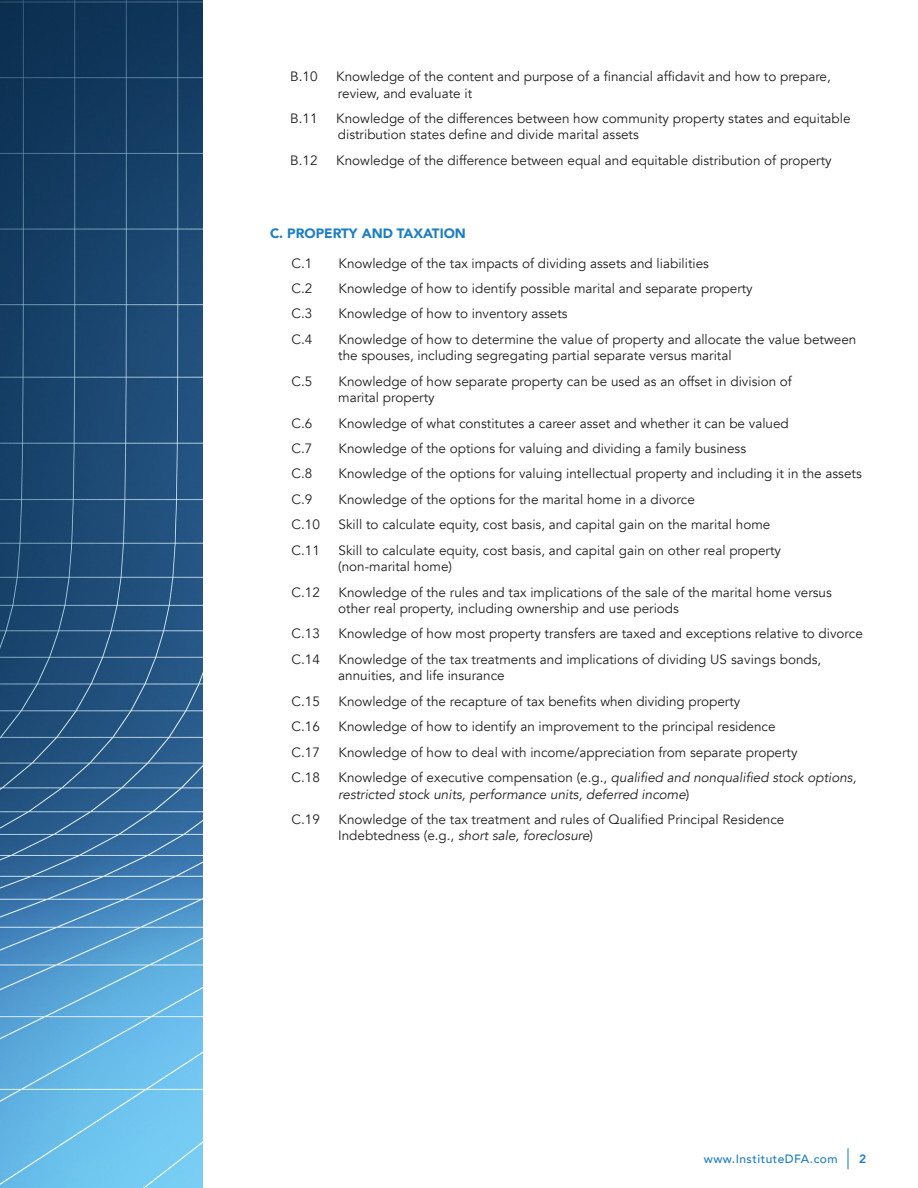
<style>
.page{position:relative;width:918px;height:1188px;background:#fff}
.page>*{position:absolute;margin:0;border:0;box-sizing:border-box;transform-origin:0 0}
.t1{font:13.5px "Avenir";color:#231f20}
.t2{font:italic 13.5px "Avenir";color:#231f20}
.t3{font:900 13.5px "Avenir";color:#1d7ec2}
.t4{font:500 12px "Avenir";letter-spacing:.04em;color:#1d7ec2}
.s1{font-style:italic}
.s2{font-style:normal}
.s3{font-weight:300;font-size:21px}
.s4{font-weight:800}
</style>
<div class="page">
<img style="left:0;top:0;width:202px;height:1188px">
<p class="t1" style="left:290px;top:68px;width:29px">B.10</p>
<p class="t1" style="left:336px;top:68px;width:496px">Knowledge of the content and purpose of a financial affidavit and how to prepare,</p>
<p class="t1" style="left:338px;top:85px;width:136px">review, and evaluate it</p>
<p class="t1" style="left:290px;top:110px;width:29px">B.11</p>
<p class="t1" style="left:336px;top:110px;width:516px">Knowledge of the differences between how community property states and equitable</p>
<p class="t1" style="left:338px;top:127px;width:302px">distribution states define and divide marital assets</p>
<p class="t1" style="left:290px;top:152px;width:29px">B.12</p>
<p class="t1" style="left:336px;top:152px;width:497px">Knowledge of the difference between equal and equitable distribution of property</p>
<p class="t3" style="left:270px;top:221px;width:197px">C. PROPERTY AND TAXATION</p>
<p class="t1" style="left:292px;top:255px;width:22px">C.1</p>
<p class="t1" style="left:339px;top:255px;width:372px">Knowledge of the tax impacts of dividing assets and liabilities</p>
<p class="t1" style="left:292px;top:280px;width:22px">C.2</p>
<p class="t1" style="left:339px;top:280px;width:416px">Knowledge of how to identify possible marital and separate property</p>
<p class="t1" style="left:292px;top:306px;width:22px">C.3</p>
<p class="t1" style="left:339px;top:306px;width:231px">Knowledge of how to inventory assets</p>
<p class="t1" style="left:292px;top:331px;width:22px">C.4</p>
<p class="t1" style="left:339px;top:331px;width:519px">Knowledge of how to determine the value of property and allocate the value between</p>
<p class="t1" style="left:338px;top:348px;width:395px">the spouses, including segregating partial separate versus marital</p>
<p class="t1" style="left:292px;top:373px;width:22px">C.5</p>
<p class="t1" style="left:339px;top:373px;width:455px">Knowledge of how separate property can be used as an offset in division of</p>
<p class="t1" style="left:338px;top:390px;width:98px">marital property</p>
<p class="t1" style="left:292px;top:415px;width:22px">C.6</p>
<p class="t1" style="left:339px;top:415px;width:452px">Knowledge of what constitutes a career asset and whether it can be valued</p>
<p class="t1" style="left:292px;top:440px;width:22px">C.7</p>
<p class="t1" style="left:339px;top:440px;width:409px">Knowledge of the options for valuing and dividing a family business</p>
<p class="t1" style="left:292px;top:466px;width:22px">C.8</p>
<p class="t1" style="left:339px;top:466px;width:525px">Knowledge of the options for valuing intellectual property and including it in the assets</p>
<p class="t1" style="left:292px;top:491px;width:22px">C.9</p>
<p class="t1" style="left:339px;top:491px;width:358px">Knowledge of the options for the marital home in a divorce</p>
<p class="t1" style="left:292px;top:517px;width:30px">C.10</p>
<p class="t1" style="left:339px;top:517px;width:433px">Skill to calculate equity, cost basis, and capital gain on the marital home</p>
<p class="t1" style="left:292px;top:542px;width:30px">C.11</p>
<p class="t1" style="left:339px;top:542px;width:444px">Skill to calculate equity, cost basis, and capital gain on other real property</p>
<p class="t1" style="left:338px;top:558px;width:115px">(non-marital home)</p>
<p class="t1" style="left:292px;top:584px;width:30px">C.12</p>
<p class="t1" style="left:339px;top:584px;width:495px">Knowledge of the rules and tax implications of the sale of the marital home versus</p>
<p class="t1" style="left:338px;top:600px;width:342px">other real property, including ownership and use periods</p>
<p class="t1" style="left:292px;top:626px;width:30px">C.13</p>
<p class="t1" style="left:339px;top:626px;width:526px">Knowledge of how most property transfers are taxed and exceptions relative to divorce</p>
<p class="t1" style="left:292px;top:651px;width:30px">C.14</p>
<p class="t1" style="left:339px;top:651px;width:484px">Knowledge of the tax treatments and implications of dividing US savings bonds,</p>
<p class="t1" style="left:338px;top:668px;width:168px">annuities, and life insurance</p>
<p class="t1" style="left:292px;top:693px;width:30px">C.15</p>
<p class="t1" style="left:339px;top:693px;width:403px">Knowledge of the recapture of tax benefits when dividing property</p>
<p class="t1" style="left:292px;top:719px;width:30px">C.16</p>
<p class="t1" style="left:339px;top:719px;width:438px">Knowledge of how to identify an improvement to the principal residence</p>
<p class="t1" style="left:292px;top:744px;width:30px">C.17</p>
<p class="t1" style="left:339px;top:744px;width:460px">Knowledge of how to deal with income/appreciation from separate property</p>
<p class="t1" style="left:292px;top:769px;width:30px">C.18</p>
<p class="t1" style="left:339px;top:769px;width:519px">Knowledge of executive compensation (e.g., <span class="s1">qualified and nonqualified stock options,</span></p>
<p class="t2" style="left:338px;top:786px;width:353px">restricted stock units, performance units, deferred income<span class="s2">)</span></p>
<p class="t1" style="left:292px;top:811px;width:30px">C.19</p>
<p class="t1" style="left:339px;top:811px;width:447px">Knowledge of the tax treatment and rules of Qualified Principal Residence</p>
<p class="t2" style="left:338px;top:828px;width:256px"><span class="s2">Indebtedness (e.g.,</span> short sale, foreclosure<span class="s2">)</span></p>
<p class="t4" style="left:704px;top:1148px;width:164px">www.InstituteDFA.com <span class="s3">|</span> <span class="s4">2</span></p>
</div>
